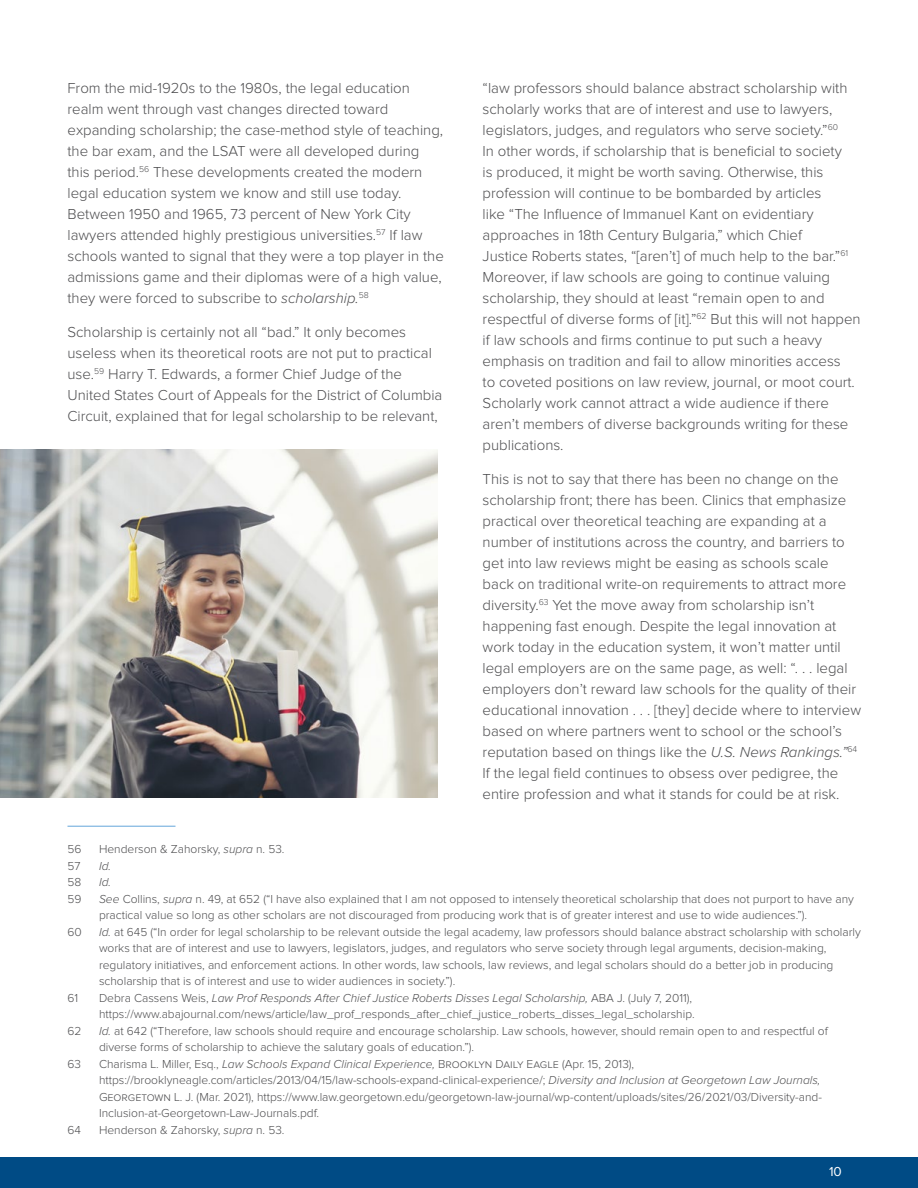
<style>
.page{position:relative;width:918px;height:1188px;background:#fff}
.page>*{position:absolute;margin:0;border:0;box-sizing:border-box;transform-origin:0 0}
.t1{font:300 15px/21px "Proxima Nova";color:#4d4d4f}
.t2{font:13.5px "Proxima Nova";color:#fff}
.t3{font:300 12px/16.5px "Proxima Nova";color:#4d4d4f}
.t4{font:italic 300 12px "Proxima Nova";color:#4d4d4f}
.s1{font-style:italic}
</style>
<div class="page">
<div style="left:0;top:1158px;width:918px;height:30px;background:#004b85"></div>
<hr style="left:68px;top:826px;width:108px;height:1px;background:#63a5da">
<img style="left:0;top:449px;width:438px;height:348px">
<p class="t1" style="left:67px;top:78px;width:378px">From the mid-1920s to the 1980s, the legal education realm went through vast changes directed toward expanding scholarship; the case-method style of teaching, the bar exam, and the LSAT were all developed during this period.<sup>56</sup> These developments created the modern legal education system we know and still use today.<br>Between 1950 and 1965, 73 percent of New York City lawyers attended highly prestigious universities.<sup>57</sup> If law schools wanted to signal that they were a top player in the admissions game and their diplomas were of a high value, they were forced to subscribe to <span class="s1">scholarship.</span><sup>58</sup></p>
<p class="t1" style="left:67px;top:322px;width:376px">Scholarship is certainly not all “bad.” It only becomes useless when its theoretical roots are not put to practical use.<sup>59</sup> Harry T. Edwards, a former Chief Judge of the United States Court of Appeals for the District of Columbia Circuit, explained that for legal scholarship to be relevant,</p>
<p class="t1" style="left:483px;top:78px;width:380px">“law professors should balance abstract scholarship with scholarly works that are of interest and use to lawyers, legislators, judges, and regulators who serve society.”<sup>60<br></sup>In other words, if scholarship that is beneficial to society<br>is produced, it might be worth saving. Otherwise, this profession will continue to be bombarded by articles<br>like “The Influence of Immanuel Kant on evidentiary approaches in 18th Century Bulgaria,” which Chief<br>Justice Roberts states, “[aren’t] of much help to the bar.”<sup>61<br></sup>Moreover, if law schools are going to continue valuing scholarship, they should at least “remain open to and respectful of diverse forms of [it].”<sup>62</sup> But this will not happen if law schools and firms continue to put such a heavy emphasis on tradition and fail to allow minorities access<br>to coveted positions on law review, journal, or moot court.<br>Scholarly work cannot attract a wide audience if there aren’t members of diverse backgrounds writing for these publications.</p>
<p class="t1" style="left:483px;top:469px;width:380px">This is not to say that there has been no change on the scholarship front; there has been. Clinics that emphasize practical over theoretical teaching are expanding at a number of institutions across the country, and barriers to get into law reviews might be easing as schools scale back on traditional write-on requirements to attract more diversity.<sup>63</sup> Yet the move away from scholarship isn’t happening fast enough. Despite the legal innovation at work today in the education system, it won’t matter until legal employers are on the same page, as well: “. . . legal employers don’t reward law schools for the quality of their educational innovation . . . [they] decide where to interview based on where partners went to school or the school’s reputation based on things like the <span class="s1">U.S. News Rankings.”</span><sup>64<br></sup>If the legal field continues to obsess over pedigree, the entire profession and what it stands for could be at risk.</p>
<p class="t3" style="left:68px;top:842px;width:15px">56</p>
<p class="t3" style="left:99px;top:842px;width:187px">Henderson &amp; Zahorsky, <span class="s1">supra</span> n. 53.</p>
<p class="t3" style="left:68px;top:858px;width:15px">57</p>
<p class="t4" style="left:99px;top:857px;width:14px">Id.</p>
<p class="t3" style="left:68px;top:875px;width:15px">58</p>
<p class="t4" style="left:99px;top:874px;width:14px">Id.</p>
<p class="t3" style="left:68px;top:891px;width:15px">59</p>
<p class="t3" style="left:99px;top:891px;width:756px"><span class="s1">See</span> Collins, <span class="s1">supra</span> n. 49, at 652 (“I have also explained that I am not opposed to intensely theoretical scholarship that does not purport to have any practical value so long as other scholars are not discouraged from producing work that is of greater interest and use to wide audiences.”).</p>
<p class="t3" style="left:68px;top:924px;width:16px">60</p>
<p class="t3" style="left:99px;top:924px;width:763px"><span class="s1">Id.</span> at 645 (“In order for legal scholarship to be relevant outside the legal academy, law professors should balance abstract scholarship with scholarly works that are of interest and use to lawyers, legislators, judges, and regulators who serve society through legal arguments, decision-making, regulatory initiatives, and enforcement actions. In other words, law schools, law reviews, and legal scholars should do a better job in producing scholarship that is of interest and use to wider audiences in society.”).</p>
<p class="t3" style="left:68px;top:990px;width:12px">61</p>
<p class="t3" style="left:99px;top:990px;width:597px">Debra Cassens Weis, <span class="s1">Law Prof Responds After Chief Justice Roberts Disses Legal Scholarship,</span> ABA J. (July 7, 2011), https://www.abajournal.com/news/article/law_prof_responds_after_chief_justice_roberts_disses_legal_scholarship.</p>
<p class="t3" style="left:68px;top:1023px;width:15px">62</p>
<p class="t3" style="left:99px;top:1023px;width:731px"><span class="s1">Id.</span> at 642 (“Therefore, law schools should require and encourage scholarship. Law schools, however, should remain open to and respectful of diverse forms of scholarship to achieve the salutary goals of education.”).</p>
<p class="t3" style="left:68px;top:1056px;width:15px">63</p>
<p class="t3" style="left:99px;top:1056px;width:725px">Charisma L. Miller, Esq., <span class="s1">Law Schools Expand Clinical Experience,</span> Brooklyn Daily Eagle (Apr. 15, 2013), https://brooklyneagle.com/articles/2013/04/15/law-schools-expand-clinical-experience/; <span class="s1">Diversity and Inclusion at Georgetown Law Journals, </span>Georgetown L. J. (Mar. 2021), https://www.law.georgetown.edu/georgetown-law-journal/wp-content/uploads/sites/26/2021/03/Diversity-and-Inclusion-at-Georgetown-Law-Journals.pdf.</p>
<p class="t3" style="left:68px;top:1122px;width:15px">64</p>
<p class="t3" style="left:99px;top:1122px;width:187px">Henderson &amp; Zahorsky, <span class="s1">supra</span> n. 53.</p>
<p class="t2" style="left:829px;top:1165px;width:14px">10</p>
</div>
